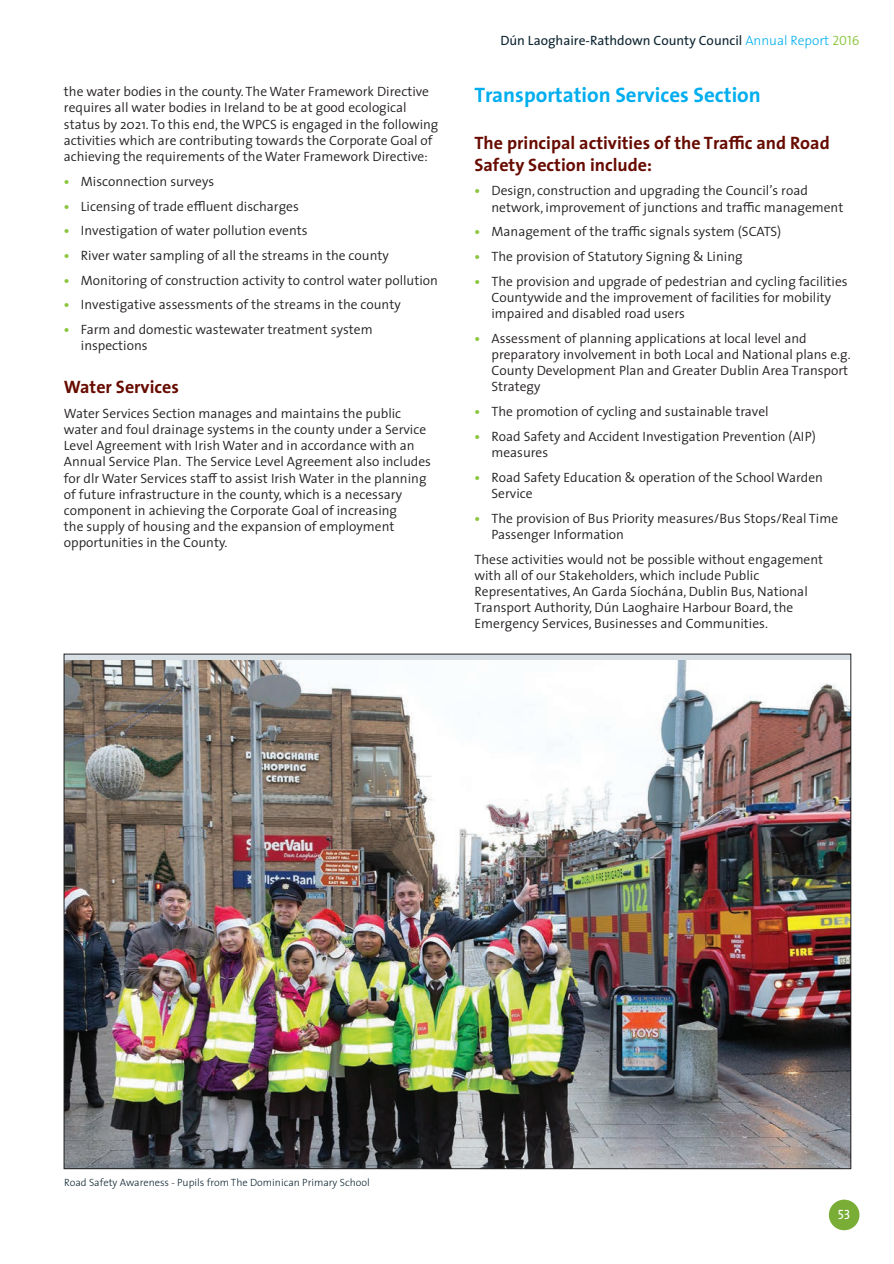
<style>
.page{position:relative;width:894px;height:1264px;background:#fff}
.page>*{position:absolute;margin:0;border:0;box-sizing:border-box;transform-origin:0 0}
.t1{font:700 21px "The Sans";color:#00aeef}
.t2{font:700 18px/21.6px "The Sans";color:#670b00}
.t3{font:300 13.5px/16.2px "The Sans";color:#231f20}
.t4{font:13.5px "The Sans";color:#0e2531}
.t5{font:13.5px "The Sans Regular Caps";color:#fff}
.t6{font:300 10.5px "The Sans";color:#0e2531}
.s1{font-weight:700;color:#8bc63e}
.s2{font-weight:300;color:#00aeef}
.s3{font-family:"The Sans Semi Light Caps";color:#8bc63e}
</style>
<div class="page">
<img style="left:66px;top:661px;width:782px;height:505px">
<div style="left:828px;top:1199px;width:31px;height:31px;background:#79ad36;border-radius:50%"></div>
<p class="t3" style="left:64px;top:83px;width:376px">the water bodies in the county. The Water Framework Directive requires all water bodies in Ireland to be at good ecological status by 2021. To this end, the WPCS is engaged in the following activities which are contributing towards the Corporate Goal of achieving the requirements of the Water Framework Directive:</p>
<p class="t3" style="left:64px;top:173px;width:152px"><span class="s1">•</span> Misconnection surveys</p>
<p class="t3" style="left:64px;top:197px;width:236px"><span class="s1">•</span> Licensing of trade effluent discharges</p>
<p class="t3" style="left:64px;top:222px;width:245px"><span class="s1">•</span> Investigation of water pollution events</p>
<p class="t3" style="left:64px;top:247px;width:326px"><span class="s1">•</span> River water sampling of all the streams in the county</p>
<p class="t3" style="left:64px;top:271px;width:375px"><span class="s1">•</span> Monitoring of construction activity to control water pollution</p>
<p class="t3" style="left:64px;top:296px;width:338px"><span class="s1">•</span> Investigative assessments of the streams in the county</p>
<p class="t3" style="left:81px;top:321px;width:293px;text-indent:-17px"><span class="s1">•</span> Farm and domestic wastewater treatment system inspections</p>
<h2 class="t2" style="left:64px;top:376px;width:117px">Water Services</h2>
<p class="t3" style="left:64px;top:405px;width:368px">Water Services Section manages and maintains the public water and foul drainage systems in the county under a Service Level Agreement with Irish Water and in accordance with an Annual Service Plan. The Service Level Agreement also includes for dlr Water Services staff to assist Irish Water in the planning of future infrastructure in the county, which is a necessary component in achieving the Corporate Goal of increasing<br>the supply of housing and the expansion of employment opportunities in the County.</p>
<p class="t4" style="left:500px;top:29px;width:360px">Dún Laoghaire-Rathdown County Council <span class="s2">Annual Report</span> <span class="s3">2016</span></p>
<h1 class="t1" style="left:474px;top:77px;width:288px">Transportation Services Section</h1>
<h2 class="t2" style="left:474px;top:132px;width:357px">The principal activities of the Traffic and Road<br>Safety Section include:</h2>
<p class="t3" style="left:491px;top:182px;width:353px;text-indent:-17px"><span class="s1">•</span> Design, construction and upgrading the Council’s road network, improvement of junctions and traffic management</p>
<p class="t3" style="left:474px;top:223px;width:308px"><span class="s1">•</span> Management of the traffic signals system (SCATS)</p>
<p class="t3" style="left:474px;top:248px;width:270px"><span class="s1">•</span> The provision of Statutory Signing &amp; Lining</p>
<p class="t3" style="left:491px;top:272px;width:358px;text-indent:-17px"><span class="s1">•</span> The provision and upgrade of pedestrian and cycling facilities<br>Countywide and the improvement of facilities for mobility impaired and disabled road users</p>
<p class="t3" style="left:491px;top:330px;width:361px;text-indent:-17px"><span class="s1">•</span> Assessment of planning applications at local level and preparatory involvement in both Local and National plans e.g.<br>County Development Plan and Greater Dublin Area Transport Strategy</p>
<p class="t3" style="left:474px;top:403px;width:296px"><span class="s1">•</span> The promotion of cycling and sustainable travel</p>
<p class="t3" style="left:491px;top:428px;width:326px;text-indent:-17px"><span class="s1">•</span> Road Safety and Accident Investigation Prevention (AIP) measures</p>
<p class="t3" style="left:491px;top:469px;width:333px;text-indent:-17px"><span class="s1">•</span> Road Safety Education &amp; operation of the School Warden<br>Service</p>
<p class="t3" style="left:491px;top:509px;width:348px;text-indent:-17px"><span class="s1">•</span> The provision of Bus Priority measures/Bus Stops/Real Time<br>Passenger Information</p>
<p class="t3" style="left:474px;top:550px;width:350px">These activities would not be possible without engagement with all of our Stakeholders, which include Public Representatives, An Garda Síochána, Dublin Bus, National Transport Authority, Dún Laoghaire Harbour Board, the Emergency Services, Businesses and Communities.</p>
<p class="t6" style="left:64px;top:1173px;width:307px">Road Safety Awareness - Pupils from The Dominican Primary School</p>
<p class="t5" style="left:837px;top:1207px;width:14px">53</p>
</div>
